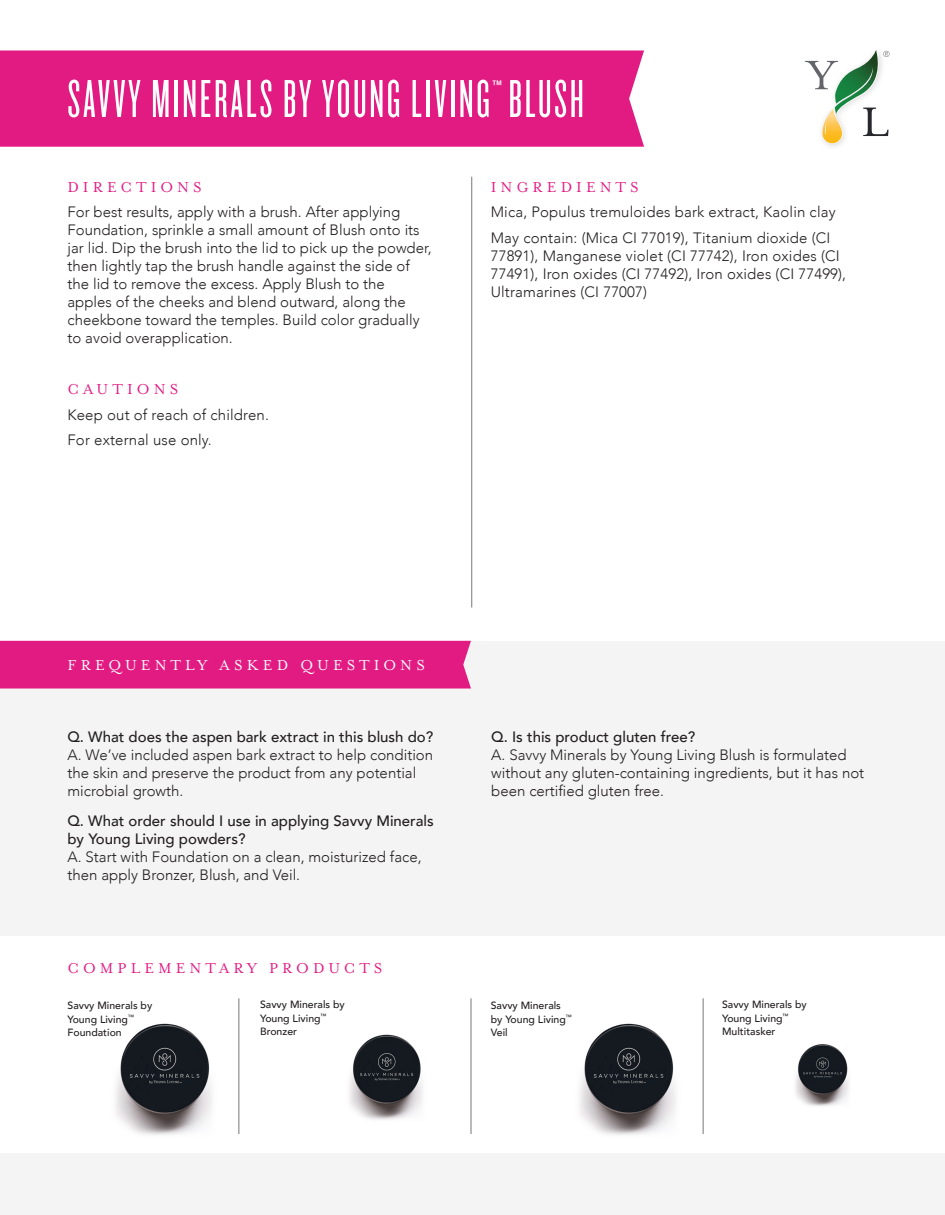
<style>
.page{position:relative;width:945px;height:1215px;background:#fff}
.page>*{position:absolute;margin:0;border:0;box-sizing:border-box;transform-origin:0 0}
.t1{font:55.5px "Knockout 26 Junior Flywght";letter-spacing:.05em;color:#fff}
.t2{font:16.5px "Mrs Eaves OT";letter-spacing:.25em;color:#e21b82}
.t3{font:16.5px "Mrs Eaves OT";letter-spacing:.25em;color:#fff}
.t4{font:300 15px/18px "Avenir";color:#231f20}
.t5{font:500 10.5px/13.5px "Avenir";color:#231f20}
.s1{font-weight:500}
</style>
<div class="page">
<img style="left:94px;top:1023px;width:126px;height:131px">
<img style="left:558px;top:1023px;width:126px;height:131px">
<img style="left:349px;top:1034px;width:74px;height:86px">
<img style="left:795px;top:1044px;width:54px;height:62px">
<div style="left:0;top:641px;width:945px;height:295px;background:#f4f4f4"></div>
<div style="left:0;top:50px;width:644px;height:97px;background:#e21b82"></div>
<div style="left:0;top:641px;width:471px;height:48px;background:#e21b82"></div>
<hr style="left:471px;top:177px;width:1px;height:431px;background:#777779">
<svg style="left:805px;top:50px;width:85px;height:94px"></svg>
<hr style="left:238px;top:998px;width:1px;height:136px;background:#777779">
<hr style="left:471px;top:998px;width:1px;height:136px;background:#777779">
<hr style="left:703px;top:998px;width:1px;height:136px;background:#777779">
<div style="left:0;top:1154px;width:945px;height:61px;background:#f4f4f4"></div>
<p class="t1" style="left:68px;top:68px;width:518px">SAVVY MINERALS BY YOUNG LIVING<sup>™</sup> BLUSH</p>
<p class="t2" style="left:68px;top:178px;width:136px">DIRECTIONS</p>
<p class="t4" style="left:68px;top:203px;width:366px">For best results, apply with a brush. After applying Foundation, sprinkle a small amount of Blush onto its jar lid. Dip the brush into the lid to pick up the powder, then lightly tap the brush handle against the side of the lid to remove the excess. Apply Blush to the apples of the cheeks and blend outward, along the cheekbone toward the temples. Build color gradually to avoid overapplication.</p>
<p class="t2" style="left:68px;top:380px;width:112px">CAUTIONS</p>
<p class="t4" style="left:68px;top:406px;width:203px">Keep out of reach of children.</p>
<p class="t4" style="left:68px;top:431px;width:146px">For external use only.</p>
<p class="t2" style="left:491px;top:178px;width:149px">INGREDIENTS</p>
<p class="t4" style="left:491px;top:203px;width:346px">Mica, Populus tremuloides bark extract, Kaolin clay</p>
<p class="t4" style="left:491px;top:229px;width:357px">May contain: (Mica CI 77019), Titanium dioxide (CI 77891), Manganese violet (CI 77742), Iron oxides (CI 77491), Iron oxides (CI 77492), Iron oxides (CI 77499), Ultramarines (CI 77007)</p>
<p class="t3" style="left:68px;top:656px;width:359px">FREQUENTLY ASKED QUESTIONS</p>
<p class="t4" style="left:68px;top:728px;width:367px"><span class="s1">Q. What does the aspen bark extract in this blush do?<br></span>A. We’ve included aspen bark extract to help condition the skin and preserve the product from any potential microbial growth.</p>
<p class="t4" style="left:68px;top:812px;width:368px"><span class="s1">Q. What order should I use in applying Savvy Minerals by Young Living powders?<br></span>A. Start with Foundation on a clean, moisturized face, then apply Bronzer, Blush, and Veil.</p>
<p class="t2" style="left:68px;top:959px;width:317px">COMPLEMENTARY PRODUCTS</p>
<p class="t4" style="left:491px;top:728px;width:374px"><span class="s1">Q. Is this product gluten free?<br></span>A. Savvy Minerals by Young Living Blush is formulated without any gluten-containing ingredients, but it has not been certified gluten free.</p>
<p class="t5" style="left:68px;top:998px;width:86px">Savvy Minerals by<br>Young Living<sup>™<br></sup>Foundation</p>
<p class="t5" style="left:260px;top:997px;width:86px">Savvy Minerals by<br>Young Living<sup>™<br></sup>Bronzer</p>
<p class="t5" style="left:722px;top:997px;width:86px">Savvy Minerals by<br>Young Living<sup>™<br></sup>Multitasker</p>
<p class="t5" style="left:491px;top:998px;width:83px">Savvy Minerals by Young Living<sup>™<br></sup>Veil</p>
</div>
